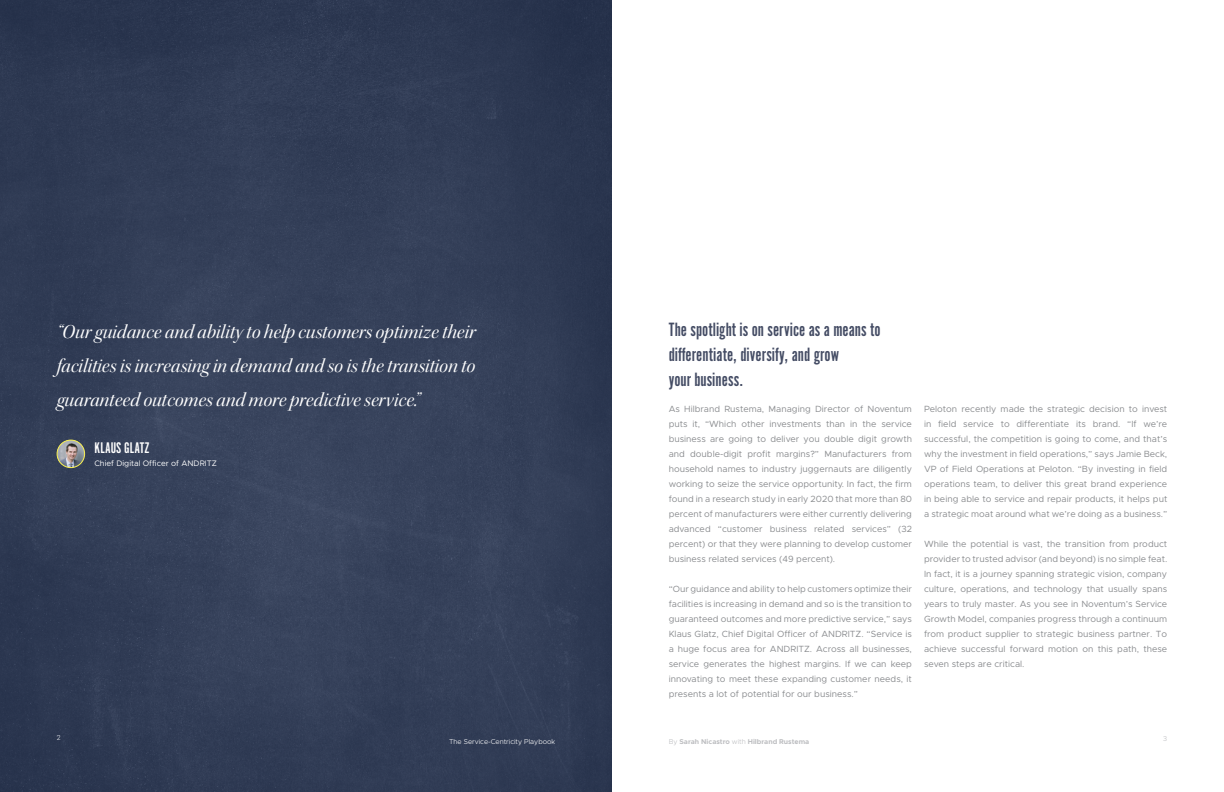
<style>
.page{position:relative;width:1224px;height:792px;background:#fff}
.page>*{position:absolute;margin:0;border:0;box-sizing:border-box;transform-origin:0 0}
.t1{font:20px/34px "Kepler Std It Disp";color:#fff;text-align:justify}
.t2{font:20px/25px "Alternate Got No 1 D";color:#444c64}
.t3{font:16px "Alternate Got No 1 D";letter-spacing:.005em;color:#fff}
.t4{font:9px/15px "Metropolis";color:#8a8c8f;text-align:justify}
.t5{font:8px "Metropolis";color:#fff}
.t6{font:700 7px "Metropolis";color:#bcbdc0}
.t7{font:300 7px "Metropolis";color:#fff}
.t8{font:300 7px "Metropolis";color:#bcbdc0}
.t9{font:300 7px "Roboto";color:#fff}
.s1{font-weight:300}
</style>
<div class="page">
<div style="left:0;top:0;width:612px;height:792px;background:#323d57"></div>
<img style="left:57px;top:440px;width:28px;height:28px;border-radius:14px">
<div style="left:57px;top:440px;width:28px;height:28px;border:1px solid #f7ef50;border-radius:50%"></div>
<p class="t1" style="left:57px;top:315px;width:421px">“Our guidance and ability to help customers optimize their facilities is increasing in demand and so is the transition to guaranteed outcomes and more predictive service.”</p>
<p class="t3" style="left:95px;top:439px;width:57px">KLAUS GLATZ</p>
<p class="t5" style="left:95px;top:458px;width:124px">Chief Digital Officer of ANDRITZ</p>
<p class="t2" style="left:669px;top:317px;width:214px">The spotlight is on service as a means to differentiate, diversify, and grow</p>
<p class="t2" style="left:669px;top:367px;width:76px">your business.</p>
<p class="t4" style="left:669px;top:401px;width:245px">As Hilbrand Rustema, Managing Director of Noventum puts it, “Which other investments than in the service business are going to deliver you double digit growth and double-digit profit margins?” Manufacturers from household names to industry juggernauts are diligently working to seize the service opportunity. In fact, the firm found in a research study in early 2020 that more than 80 percent of manufacturers were either currently delivering advanced “customer business related services” (32 percent) or that they were planning to develop customer business related services (49 percent).</p>
<p class="t4" style="left:669px;top:581px;width:245px">“Our guidance and ability to help customers optimize their facilities is increasing in demand and so is the transition to guaranteed outcomes and more predictive service,” says Klaus Glatz, Chief Digital Officer of ANDRITZ. “Service is a huge focus area for ANDRITZ. Across all businesses, service generates the highest margins. If we can keep innovating to meet these expanding customer needs, it presents a lot of potential for our business.”</p>
<p class="t4" style="left:924px;top:401px;width:245px">Peloton recently made the strategic decision to invest in field service to differentiate its brand. “If we’re successful, the competition is going to come, and that’s why the investment in field operations,” says Jamie Beck, VP of Field Operations at Peloton. “By investing in field operations team, to deliver this great brand experience in being able to service and repair products, it helps put a strategic moat around what we’re doing as a business.”</p>
<p class="t4" style="left:924px;top:536px;width:245px">While the potential is vast, the transition from product provider to trusted advisor (and beyond) is no simple feat.<br>In fact, it is a journey spanning strategic vision, company culture, operations, and technology that usually spans years to truly master. As you see in Noventum’s Service Growth Model, companies progress through a continuum from product supplier to strategic business partner. To achieve successful forward motion on this path, these seven steps are critical.</p>
<p class="t9" style="left:57px;top:733px;width:5px">2</p>
<p class="t7" style="left:449px;top:737px;width:108px">The Service-Centricity Playbook</p>
<p class="t6" style="left:669px;top:737px;width:142px"><span class="s1">By</span> Sarah Nicastro <span class="s1">with</span> Hilbrand Rustema</p>
<p class="t8" style="left:1163px;top:734px;width:6px">3</p>
</div>
